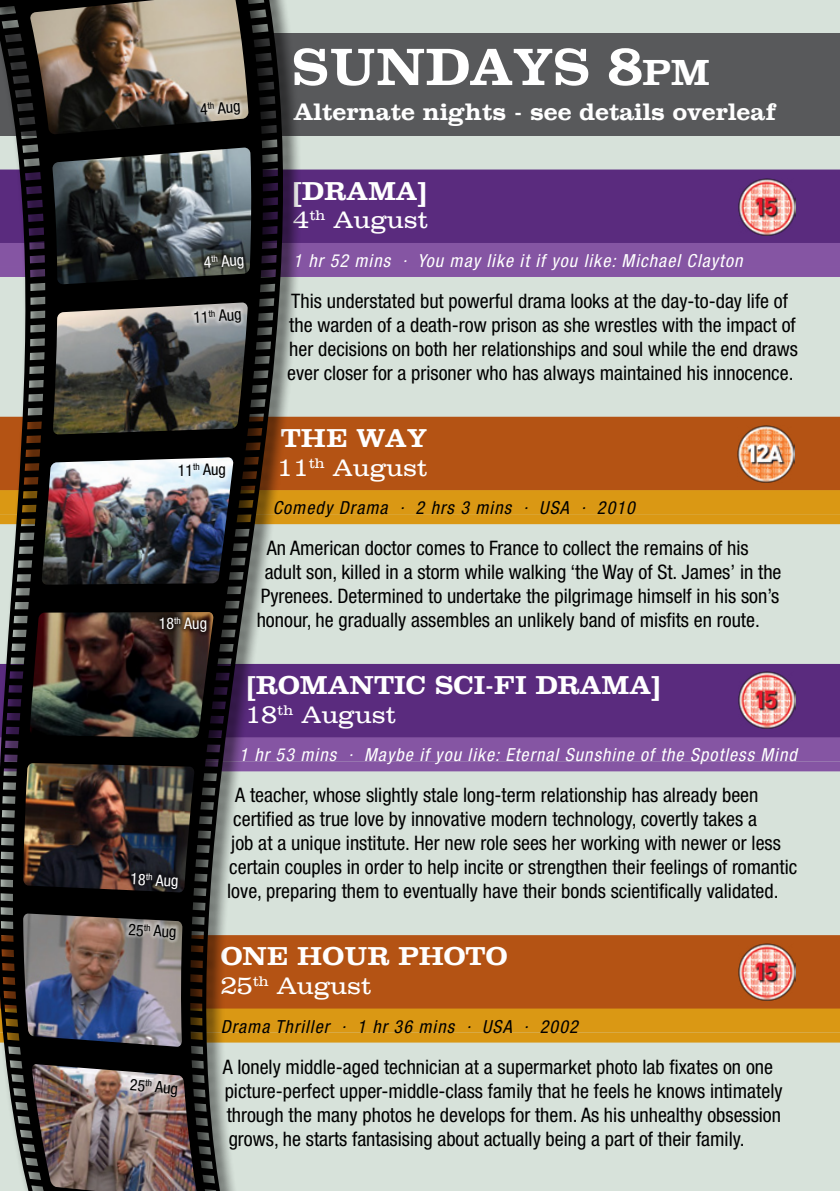
<style>
.page{position:relative;width:840px;height:1191px;background:#fff}
.page>*{position:absolute;margin:0;border:0;box-sizing:border-box;transform-origin:0 0}
.t1{font:700 52px "Clarendon";color:#fff}
.t2{font:700 26px "Clarendon";color:#fff}
.t3{font:700 24px "Clarendon";color:#fff}
.t4{font:24px "Clarendon";color:#fff}
.t5{font:condensed 20px/24px "Helvetica Neue LT Std";color:#000}
.t6{font:italic condensed 18px "Helvetica Neue LT Std";letter-spacing:.06em;color:#fff}
.t7{font:italic condensed 18px "Helvetica Neue LT Std";letter-spacing:.06em;color:#000}
.t8{font:condensed 16px "Helvetica Neue LT Std";color:#000}
.t9{font:condensed 16px "Helvetica Neue LT Std";color:#fff}
.s1{font-size:36.4px}
</style>
<div class="page">
<div style="left:0;top:0;width:839px;height:1191px;background:#d7e2da"></div>
<div style="left:11px;top:33px;width:828px;height:102px;background:#58595b"></div>
<div style="left:0;top:935px;width:839px;height:64px;background:#b45314"></div>
<div style="left:0;top:965px;width:839px;height:44px;background:#b45314"></div>
<div style="left:0;top:1008px;width:839px;height:24px;background:#da9814"></div>
<div style="left:0;top:1032px;width:839px;height:10px;background:#da9814"></div>
<div style="left:0;top:417px;width:839px;height:64px;background:#b45314"></div>
<div style="left:0;top:447px;width:839px;height:44px;background:#b45314"></div>
<div style="left:0;top:490px;width:839px;height:24px;background:#da9814"></div>
<div style="left:0;top:514px;width:839px;height:10px;background:#da9814"></div>
<div style="left:0;top:169px;width:839px;height:64px;background:#5a2b7e"></div>
<div style="left:0;top:199px;width:839px;height:44px;background:#5a2b7e"></div>
<div style="left:0;top:243px;width:839px;height:24px;background:#8555a3"></div>
<div style="left:0;top:267px;width:839px;height:10px;background:#8555a3"></div>
<img style="left:738px;top:179px;width:57px;height:56px">
<div style="left:0;top:664px;width:839px;height:64px;background:#5a2b7e"></div>
<div style="left:0;top:694px;width:839px;height:44px;background:#5a2b7e"></div>
<div style="left:0;top:737px;width:839px;height:24px;background:#8555a3"></div>
<div style="left:0;top:761px;width:839px;height:10px;background:#8555a3"></div>
<img style="left:738px;top:671px;width:57px;height:57px">
<img style="left:738px;top:943px;width:57px;height:57px">
<svg style="left:0;top:0;width:325px;height:1191px"></svg>
<img style="left:32px;top:1064px;width:164px;height:127px">
<img style="left:23px;top:913px;width:159px;height:134px">
<img style="left:23px;top:763px;width:171px;height:129px">
<img style="left:30px;top:612px;width:184px;height:126px">
<img style="left:42px;top:457px;width:191px;height:127px">
<img style="left:53px;top:302px;width:195px;height:132px">
<img style="left:52px;top:148px;width:199px;height:136px">
<img style="left:30px;top:0;width:218px;height:134px">
<svg style="left:196px;top:95px;width:49px;height:27px"></svg>
<svg style="left:199px;top:249px;width:49px;height:26px"></svg>
<svg style="left:175px;top:459px;width:53px;height:23px"></svg>
<svg style="left:127px;top:868px;width:55px;height:25px"></svg>
<svg style="left:156px;top:613px;width:54px;height:23px"></svg>
<svg style="left:126px;top:1073px;width:56px;height:28px"></svg>
<img style="left:737px;top:426px;width:57px;height:56px">
<svg style="left:190px;top:303px;width:55px;height:27px"></svg>
<svg style="left:125px;top:918px;width:55px;height:26px"></svg>
<p class="t8" style="left:199px;top:100px;width:42px;rotate:-4deg">4<sup>th</sup> Aug</p>
<h1 class="t1" style="left:291px;top:36px;width:419px">SUNDAYS 8<span class="s1">pm</span></h1>
<p class="t3" style="left:686px;top:97px;width:111px">n page 2</p>
<p class="t3" style="left:293px;top:97px;width:483px">Alternate nights - see details overleaf</p>
<p class="t9" style="left:203px;top:253px;width:42px;rotate:-4deg">4<sup>th</sup> Aug</p>
<h2 class="t2" style="left:293px;top:175px;width:134px">[DRAMA]</h2>
<p class="t4" style="left:293px;top:206px;width:136px">4<sup>th</sup> August</p>
<p class="t6" style="left:293px;top:250px;width:450px">1 hr 52 mins · You may like it if you like: Michael Clayton</p>
<p class="t5" style="left:287px;top:289px;width:512px">This understated but powerful drama looks at the day-to-day life of the warden of a death-row prison as she wrestles with the impact of her decisions on both her relationships and soul while the end draws ever closer for a prisoner who has always maintained his innocence.</p>
<p class="t8" style="left:178px;top:460px;width:50px">11<sup>th</sup> Aug</p>
<p class="t9" style="left:159px;top:614px;width:50px">18<sup>th</sup> Aug</p>
<h2 class="t2" style="left:280px;top:422px;width:147px">THE WAY</h2>
<p class="t4" style="left:276px;top:453px;width:152px">11<sup>th</sup> August</p>
<p class="t7" style="left:272px;top:497px;width:363px">Comedy Drama · 2 hrs 3 mins · USA · 2010</p>
<p class="t5" style="left:266px;top:536px;width:483px">An American doctor comes to France to collect the remains of his</p>
<p class="t5" style="left:264px;top:560px;width:518px">adult son, killed in a storm while walking ‘the Way of St. James’ in the</p>
<p class="t5" style="left:260px;top:584px;width:519px">Pyrenees. Determined to undertake the pilgrimage himself in his son’s</p>
<p class="t5" style="left:256px;top:608px;width:504px">honour, he gradually assembles an unlikely band of misfits en route.</p>
<p class="t9" style="left:131px;top:869px;width:50px;rotate:3deg">18<sup>th</sup> Aug</p>
<p class="t8" style="left:131px;top:1075px;width:50px;rotate:5deg">25<sup>th</sup> Aug</p>
<h2 class="t2" style="left:247px;top:669px;width:414px">[ROMANTIC SCI-FI DRAMA]</h2>
<p class="t4" style="left:245px;top:700px;width:152px">18<sup>th</sup> August</p>
<p class="t6" style="left:239px;top:744px;width:558px">1 hr 53 mins · Maybe if you like: Eternal Sunshine of the Spotless Mind</p>
<p class="t5" style="left:235px;top:783px;width:524px">A teacher, whose slightly stale long-term relationship has already been</p>
<p class="t5" style="left:233px;top:807px;width:525px">certified as true love by innovative modern technology, covertly takes a</p>
<p class="t5" style="left:231px;top:831px;width:551px">job at a unique institute. Her new role sees her working with newer or less</p>
<p class="t5" style="left:229px;top:855px;width:569px">certain couples in order to help incite or strengthen their feelings of romantic</p>
<p class="t5" style="left:227px;top:879px;width:552px">love, preparing them to eventually have their bonds scientifically validated.</p>
<h2 class="t2" style="left:220px;top:940px;width:288px">ONE HOUR PHOTO</h2>
<p class="t4" style="left:220px;top:971px;width:152px">25<sup>th</sup> August</p>
<p class="t7" style="left:220px;top:1015px;width:358px">Drama Thriller · 1 hr 36 mins · USA · 2002</p>
<p class="t5" style="left:222px;top:1054px;width:561px">A lonely middle-aged technician at a supermarket photo lab fixates on one picture-perfect upper-middle-class family that he feels he knows intimately through the many photos he develops for them. As his unhealthy obsession grows, he starts fantasising about actually being a part of their family.</p>
</div>
